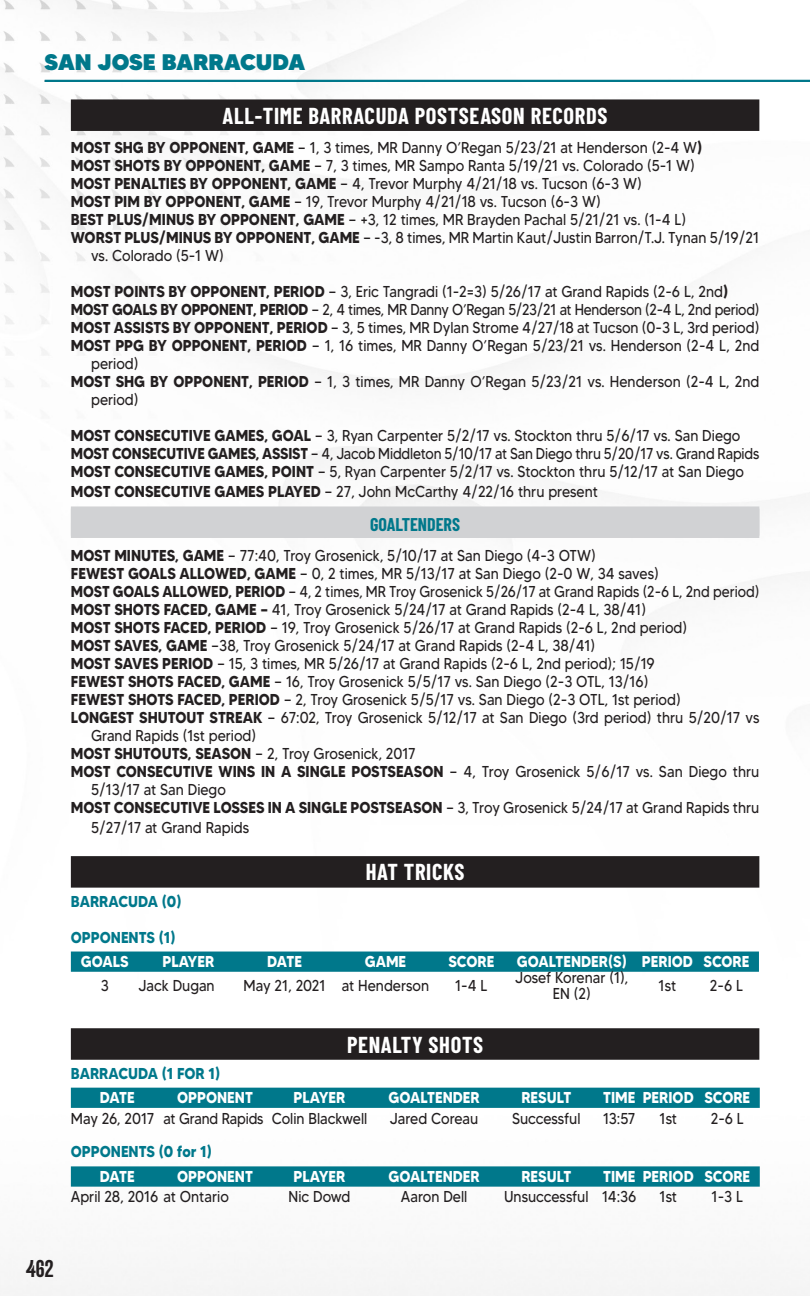
<style>
.page{position:relative;width:810px;height:1296px;background:#fff}
.page>*{position:absolute;margin:0;border:0;box-sizing:border-box;transform-origin:0 0}
.PAGE-HEADER{font:700 22.5px "Barlow Condensed";letter-spacing:.03em;color:#fff}
.t1{font:900 22.5px "MADETOMMY";color:#00788b}
.graybar_teal_text{font:700 18px "Barlow Condensed";color:#00788b}
.t2{font:500 18px "Tusker Grotesk 6500";color:#231f20;scale:.9 1}
.Body{font:15.75px/18px "MADETOMMY";color:#231f20;scale:.9 1}
.Body-2{font:15.75px "MADETOMMY";color:#231f20;scale:.88 1}
.Body-3{font:700 15.75px "MADETOMMY";color:#fff;scale:.9 1}
.Body-4{font:15.75px "MADETOMMY";letter-spacing:-.02em;color:#231f20;scale:.88 1}
.Body-5{font:700 15.75px "MADETOMMY";color:#00788b;scale:.9 1}
.s1{font-weight:700}
</style>
<div class="page">
<img style="left:0;top:0;width:810px;height:1296px">
<hr style="left:45px;top:80px;width:765px;height:2px;background:#00788b">
<div style="left:71px;top:506px;width:688px;height:32px;background:#d1d2d4"></div>
<div style="left:71px;top:856px;width:688px;height:32px;background:#231f20"></div>
<div style="left:71px;top:1028px;width:688px;height:32px;background:#231f20"></div>
<div style="left:71px;top:952px;width:688px;height:20px;background:#00788b"></div>
<div style="left:71px;top:1088px;width:689px;height:20px;background:#00788b"></div>
<svg style="left:71px;top:1166px;width:689px;height:21px;background:#087c8e"></svg>
<div style="left:71px;top:99px;width:688px;height:32px;background:#231f20"></div>
<h1 class="t1" style="left:45px;top:48px;width:262px">SAN JOSE BARRACUDA</h1>
<p class="PAGE-HEADER" style="left:223px;top:100px;width:386px">ALL-TIME BARRACUDA POSTSEASON RECORDS</p>
<p class="Body" style="left:71px;top:138px;width:703px"><span class="s1">MOST SHG BY OPPONENT, GAME</span> — 1, 3 times, MR Danny O’Regan 5/23/21 at Henderson (2-4 W<span class="s1">)</span></p>
<p class="Body" style="left:71px;top:156px;width:695px"><span class="s1">MOST SHOTS BY OPPONENT, GAME</span> — 7, 3 times, MR Sampo Ranta 5/19/21 vs. Colorado (5-1 W)</p>
<p class="Body" style="left:71px;top:174px;width:636px"><span class="s1">MOST PENALTIES BY OPPONENT, GAME</span> — 4, Trevor Murphy 4/21/18 vs. Tucson (6-3 W)</p>
<p class="Body" style="left:71px;top:192px;width:590px"><span class="s1">MOST PIM BY OPPONENT, GAME</span> — 19, Trevor Murphy 4/21/18 vs. Tucson (6-3 W)</p>
<p class="Body" style="left:71px;top:210px;width:685px"><span class="s1">BEST PLUS/MINUS BY OPPONENT, GAME</span> — +3, 12 times, MR Brayden Pachal 5/21/21 vs. (1-4 L)</p>
<p class="Body" style="left:91px;top:228px;width:744px;text-indent:-20px"><span class="s1">WORST PLUS/MINUS BY OPPONENT, GAME</span> — -3, 8 times, MR Martin Kaut/Justin Barron/T.J. Tynan 5/19/21 vs. Colorado (5-1 W)</p>
<p class="Body" style="left:71px;top:282px;width:732px"><span class="s1">MOST POINTS BY OPPONENT, PERIOD</span> — 3, Eric Tangradi (1-2=3) 5/26/17 at Grand Rapids (2-6 L, 2nd<span class="s1">)</span></p>
<p class="Body-4" style="left:71px;top:300px;width:784px"><span class="s1">MOST GOALS BY OPPONENT, PERIOD</span> — 2, 4 times, MR Danny O’Regan 5/23/21 at Henderson (2-4 L, 2nd period)</p>
<p class="Body" style="left:71px;top:318px;width:767px"><span class="s1">MOST ASSISTS BY OPPONENT, PERIOD</span> — 3, 5 times, MR Dylan Strome 4/27/18 at Tucson (0-3 L, 3rd period)</p>
<p class="Body" style="left:91px;top:336px;width:744px;text-indent:-20px"><span class="s1">MOST PPG BY OPPONENT, PERIOD</span> — 1, 16 times, MR Danny O’Regan 5/23/21 vs. Henderson (2-4 L, 2nd period)</p>
<p class="Body" style="left:91px;top:372px;width:744px;text-indent:-20px"><span class="s1">MOST SHG BY OPPONENT, PERIOD</span> — 1, 3 times, MR Danny O’Regan 5/23/21 vs. Henderson (2-4 L, 2nd period)</p>
<p class="Body" style="left:71px;top:426px;width:745px"><span class="s1">MOST CONSECUTIVE GAMES, GOAL</span> — 3, Ryan Carpenter 5/2/17 vs. Stockton thru 5/6/17 vs. San Diego</p>
<p class="Body-2" style="left:71px;top:444px;width:784px"><span class="s1">MOST CONSECUTIVE GAMES, ASSIST</span> — 4, Jacob Middleton 5/10/17 at San Diego thru 5/20/17 vs. Grand Rapids</p>
<p class="Body" style="left:71px;top:462px;width:749px"><span class="s1">MOST CONSECUTIVE GAMES, POINT</span> — 5, Ryan Carpenter 5/2/17 vs. Stockton thru 5/12/17 at San Diego</p>
<p class="Body" style="left:71px;top:482px;width:587px"><span class="s1">MOST CONSECUTIVE GAMES PLAYED</span> — 27, John McCarthy 4/22/16 thru present</p>
<p class="graybar_teal_text" style="left:370px;top:512px;width:92px">GOALTENDERS</p>
<p class="Body" style="left:71px;top:546px;width:585px"><span class="s1">MOST MINUTES, GAME</span> — 77:40, Troy Grosenick, 5/10/17 at San Diego (4-3 OTW)</p>
<p class="Body" style="left:71px;top:564px;width:655px"><span class="s1">FEWEST GOALS ALLOWED, GAME</span> — 0, 2 times, MR 5/13/17 at San Diego (2-0 W, 34 saves)</p>
<p class="Body-2" style="left:71px;top:582px;width:784px"><span class="s1">MOST GOALS ALLOWED, PERIOD</span> — 4, 2 times, MR Troy Grosenick 5/26/17 at Grand Rapids (2-6 L, 2nd period)</p>
<p class="Body" style="left:71px;top:600px;width:641px"><span class="s1">MOST SHOTS FACED, GAME —</span> 41, Troy Grosenick 5/24/17 at Grand Rapids (2-4 L, 38/41)</p>
<p class="Body" style="left:71px;top:618px;width:686px"><span class="s1">MOST SHOTS FACED, PERIOD</span> — 19, Troy Grosenick 5/26/17 at Grand Rapids (2-6 L, 2nd period)</p>
<p class="Body" style="left:71px;top:636px;width:584px"><span class="s1">MOST SAVES, GAME</span> —38, Troy Grosenick 5/24/17 at Grand Rapids (2-4 L, 38/41)</p>
<p class="Body" style="left:71px;top:654px;width:650px"><span class="s1">MOST SAVES PERIOD</span> — 15, 3 times, MR 5/26/17 at Grand Rapids (2-6 L, 2nd period); 15/19</p>
<p class="Body" style="left:71px;top:672px;width:643px"><span class="s1">FEWEST SHOTS FACED, GAME</span> — 16, Troy Grosenick 5/5/17 vs. San Diego (2-3 OTL, 13/16)</p>
<p class="Body" style="left:71px;top:690px;width:679px"><span class="s1">FEWEST SHOTS FACED, PERIOD</span> — 2, Troy Grosenick 5/5/17 vs. San Diego (2-3 OTL, 1st period)</p>
<p class="Body" style="left:91px;top:708px;width:744px;text-indent:-20px"><span class="s1">LONGEST SHUTOUT STREAK</span> — 67:02, Troy Grosenick 5/12/17 at San Diego (3rd period) thru 5/20/17 vs<br>Grand Rapids (1st period)</p>
<p class="Body" style="left:71px;top:744px;width:385px"><span class="s1">MOST SHUTOUTS, SEASON</span> — 2, Troy Grosenick, 2017</p>
<p class="Body" style="left:91px;top:762px;width:744px;text-indent:-20px"><span class="s1">MOST CONSECUTIVE WINS IN A SINGLE POSTSEASON</span> — 4, Troy Grosenick 5/6/17 vs. San Diego thru<br>5/13/17 at San Diego</p>
<p class="Body" style="left:91px;top:797px;width:744px;line-height:20.2px;text-indent:-20px"><span class="s1">MOST CONSECUTIVE LOSSES IN A SINGLE POSTSEASON</span> — 3, Troy Grosenick 5/24/17 at Grand Rapids thru<br>5/27/17 at Grand Rapids</p>
<p class="PAGE-HEADER" style="left:366px;top:856px;width:100px">HAT TRICKS</p>
<p class="Body-5" style="left:71px;top:891px;width:124px">BARRACUDA (0)</p>
<p class="Body-5" style="left:71px;top:927px;width:118px">OPPONENTS (1)</p>
<p class="Body-3" style="left:81px;top:952px;width:55px">GOALS</p>
<p class="Body-3" style="left:162px;top:952px;width:59px">PLAYER</p>
<p class="Body-3" style="left:267px;top:952px;width:40px">DATE</p>
<p class="Body-3" style="left:365px;top:952px;width:48px">GAME</p>
<p class="Body-3" style="left:448px;top:952px;width:52px">SCORE</p>
<p class="Body-3" style="left:517px;top:952px;width:124px">GOALTENDER(S)</p>
<p class="Body-3" style="left:642px;top:952px;width:58px">PERIOD</p>
<p class="Body-3" style="left:704px;top:952px;width:52px">SCORE</p>
<p class="Body" style="left:101px;top:976px;width:10px">3</p>
<p class="Body" style="left:139px;top:976px;width:86px">Jack Dugan</p>
<p class="Body" style="left:244px;top:976px;width:93px">May 21, 2021</p>
<p class="Body" style="left:342px;top:976px;width:99px">at Henderson</p>
<p class="Body" style="left:455px;top:976px;width:37px">1-4 L</p>
<p class="Body" style="left:515px;top:969px;width:127px;line-height:15.8px;text-align:center">Josef Korenar (1),<br>EN (2)</p>
<p class="Body" style="left:659px;top:976px;width:21px">1st</p>
<p class="Body" style="left:710px;top:976px;width:39px">2-6 L</p>
<p class="PAGE-HEADER" style="left:347px;top:1028px;width:138px">PENALTY SHOTS</p>
<p class="Body-5" style="left:71px;top:1063px;width:167px">BARRACUDA (1 FOR 1)</p>
<p class="Body-3" style="left:100px;top:1088px;width:40px">DATE</p>
<p class="Body-3" style="left:177px;top:1088px;width:86px">OPPONENT</p>
<p class="Body-3" style="left:294px;top:1088px;width:59px">PLAYER</p>
<p class="Body-3" style="left:389px;top:1088px;width:103px">GOALTENDER</p>
<p class="Body-3" style="left:521px;top:1088px;width:57px">RESULT</p>
<p class="Body-3" style="left:603px;top:1088px;width:37px">TIME</p>
<p class="Body-3" style="left:643px;top:1088px;width:58px">PERIOD</p>
<p class="Body-3" style="left:704px;top:1088px;width:52px">SCORE</p>
<p class="Body" style="left:71px;top:1109px;width:94px">May 26, 2017</p>
<p class="Body-2" style="left:164px;top:1108px;width:115px">at Grand Rapids</p>
<p class="Body" style="left:272px;top:1109px;width:108px">Colin Blackwell</p>
<p class="Body" style="left:390px;top:1109px;width:100px">Jared Coreau</p>
<p class="Body" style="left:512px;top:1109px;width:77px">Successful</p>
<p class="Body" style="left:603px;top:1109px;width:37px">13:57</p>
<p class="Body" style="left:659px;top:1109px;width:21px">1st</p>
<p class="Body" style="left:711px;top:1109px;width:39px">2-6 L</p>
<p class="Body-5" style="left:71px;top:1142px;width:158px">OPPONENTS (0 for 1)</p>
<p class="Body-3" style="left:100px;top:1167px;width:40px">DATE</p>
<p class="Body-3" style="left:177px;top:1167px;width:86px">OPPONENT</p>
<p class="Body-3" style="left:294px;top:1167px;width:59px">PLAYER</p>
<p class="Body-3" style="left:389px;top:1167px;width:103px">GOALTENDER</p>
<p class="Body-3" style="left:521px;top:1167px;width:57px">RESULT</p>
<p class="Body-3" style="left:603px;top:1167px;width:37px">TIME</p>
<p class="Body-3" style="left:643px;top:1167px;width:58px">PERIOD</p>
<p class="Body-3" style="left:704px;top:1167px;width:52px">SCORE</p>
<p class="Body" style="left:71px;top:1188px;width:177px">April 28, 2016 at Ontario</p>
<p class="Body" style="left:289px;top:1188px;width:70px">Nic Dowd</p>
<p class="Body" style="left:401px;top:1188px;width:75px">Aaron Dell</p>
<p class="Body" style="left:504px;top:1188px;width:95px">Unsuccessful</p>
<p class="Body" style="left:602px;top:1188px;width:40px">14:36</p>
<p class="Body" style="left:659px;top:1188px;width:21px">1st</p>
<p class="Body" style="left:712px;top:1188px;width:37px">1-3 L</p>
<p class="t2" style="left:26px;top:1258px;width:32px">462</p>
</div>
